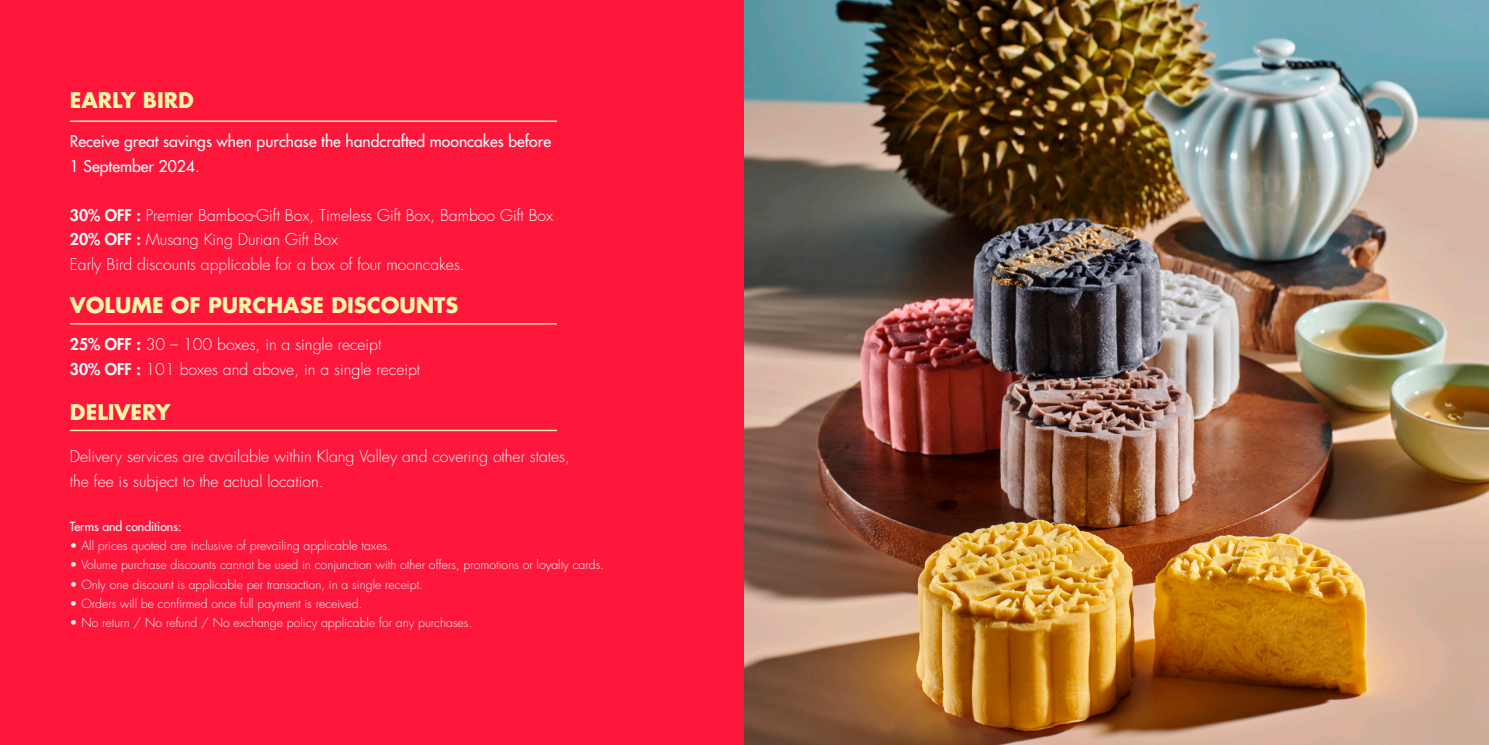
<style>
.page{position:relative;width:1489px;height:745px;background:#fff}
.page>*{position:absolute;margin:0;border:0;box-sizing:border-box;transform-origin:0 0}
.t1{font:700 21px "Futura Std";color:#faf6a8}
.t2{font:300 15.75px/24.5px "Futura Std";color:#fff}
.t3{font:500 15.75px/24.5px "Futura Std";color:#fff}
.t4{font:300 12.25px "Futura Std";color:#fff}
.t5{font:500 12.25px "Futura Std";color:#fff}
.s1{font-weight:800}
</style>
<div class="page">
<div style="left:0;top:0;width:1488px;height:744px;background:#ff163b"></div>
<hr style="left:70px;top:120px;width:487px;height:2px;background:#faf6a8">
<hr style="left:70px;top:323px;width:487px;height:1px;background:#faf6a8">
<hr style="left:70px;top:429px;width:487px;height:2px;background:#faf6a8">
<img style="left:744px;top:0;width:744px;height:744px">
<p class="t1" style="left:70px;top:86px;width:125px">EARLY BIRD</p>
<p class="t3" style="left:70px;top:129px;width:482px">Receive great savings when purchase the handcrafted mooncakes before<br>1 September 2024.</p>
<p class="t2" style="left:70px;top:203px;width:485px"><span class="s1">30% OFF :</span> Premier Bamboo-Gift Box, Timeless Gift Box, Bamboo Gift Box</p>
<p class="t2" style="left:70px;top:227px;width:270px"><span class="s1">20% OFF :</span> Musang King Durian Gift Box</p>
<p class="t2" style="left:70px;top:252px;width:396px">Early Bird discounts applicable for a box of four mooncakes.</p>
<p class="t1" style="left:70px;top:291px;width:390px">VOLUME OF PURCHASE DISCOUNTS</p>
<p class="t2" style="left:70px;top:332px;width:313px"><span class="s1">25% OFF :</span> 30 – 100 boxes, in a single receipt</p>
<p class="t2" style="left:70px;top:357px;width:352px"><span class="s1">30% OFF :</span> 101 boxes and above, in a single receipt</p>
<p class="t1" style="left:70px;top:397px;width:102px">DELIVERY</p>
<p class="t2" style="left:70px;top:444px;width:501px">Delivery services are available within Klang Valley and covering other states, the fee is subject to the actual location.</p>
<p class="t5" style="left:70px;top:518px;width:113px">Terms and conditions:</p>
<p class="t4" style="left:70px;top:537px;width:322px">• All prices quoted are inclusive of prevailing applicable taxes.</p>
<p class="t4" style="left:70px;top:557px;width:535px">• Volume purchase discounts cannot be used in conjunction with other offers, promotions or loyalty cards.</p>
<p class="t4" style="left:70px;top:576px;width:354px">• Only one discount is applicable per transaction, in a single receipt.</p>
<p class="t4" style="left:70px;top:595px;width:294px">• Orders will be confirmed once full payment is received.</p>
<p class="t4" style="left:70px;top:615px;width:404px">• No return / No refund / No exchange policy applicable for any purchases.</p>
</div>
